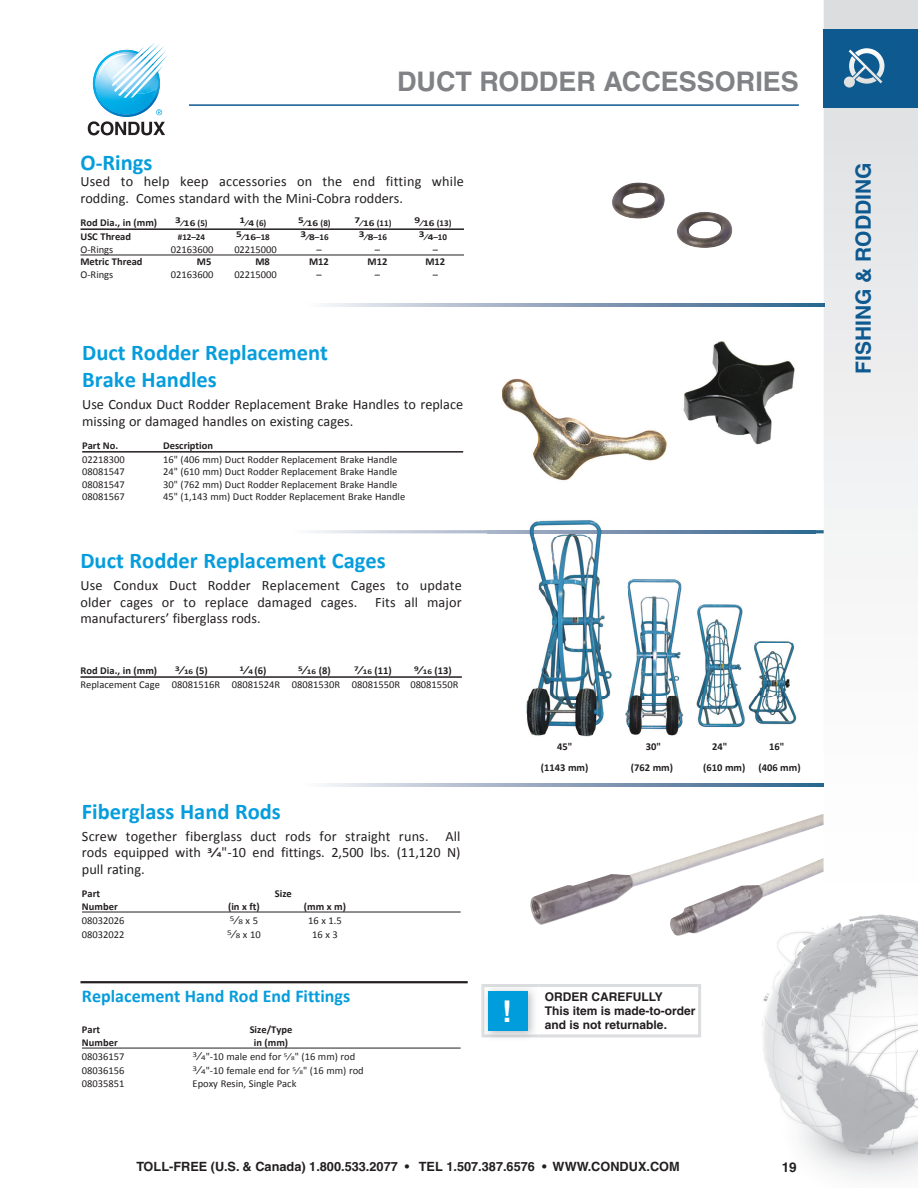
<style>
.page{position:relative;width:918px;height:1188px;background:#fff}
.page>*{position:absolute;margin:0;border:0;box-sizing:border-box;transform-origin:0 0}
.t1{font:700 30px "Helvetica";color:#fff}
.t2{font:700 27px "Helvetica";color:#808285}
.t3{font:700 22.5px/27px "Calibri";color:#069ddc}
.t4{font:700 21px "Helvetica";color:#0e5990}
.t5{font:700 18px "Calibri";color:#069ddc}
.t6{font:14.25px/16.5px "Calibri";color:#231f20}
.t7{font:700 13.5px "Helvetica";color:#231f20}
.t8{font:700 12.75px "Helvetica";color:#231f20}
.t9{font:700 12px/14.4px "Helvetica";color:#231f20}
.t10{font:10.5px/13.6px "Calibri";color:#231f20}
.t11{font:700 10.5px "Calibri";color:#231f20}
.t12{font:700 9px "Calibri";color:#231f20;scale:1.25 1}
.t13{font:700 9px "Calibri";color:#231f20}
.t14{font:700 7.2px "Calibri";color:#231f20;scale:1.25 1}
.t15{font:7.2px "Calibri";color:#231f20;scale:1.25 1}
.s1{font-size:12px}
.s2{font-size:10.5px}
.s3{font-size:7.2px}
.s4{font-weight:700;font-size:12px}
.s5{font-weight:700;font-size:7.2px}
.s6{font-weight:700}
.s7{font-weight:700;font-size:7.35px}
.s8{font-size:5.7px}
</style>
<div class="page">
<img style="left:762px;top:920px;width:103px;height:258px">
<img style="left:865px;top:920px;width:53px;height:260px">
<svg style="left:824px;top:0;width:94px;height:557px"></svg>
<img style="left:849px;top:914px;width:63px;height:6px">
<div style="left:824px;top:29px;width:94px;height:78px;background:#0e5990"></div>
<svg style="left:844px;top:48px;width:40px;height:40px"></svg>
<svg style="left:88px;top:43px;width:79px;height:92px"></svg>
<img style="left:105px;top:54px;width:21px;height:11px">
<img style="left:98px;top:63px;width:7px;height:20px">
<hr style="left:189px;top:104px;width:610px;height:2px;background:#0e5990">
<svg style="left:311px;top:530px;width:513px;height:3px"></svg>
<img style="left:612px;top:182px;width:120px;height:66px">
<img style="left:503px;top:378px;width:164px;height:103px">
<hr style="left:82px;top:451px;width:381px;height:2px;background:#231f20">
<svg style="left:324px;top:303px;width:500px;height:4px;background:#8da3bc"></svg>
<hr style="left:80px;top:228px;width:384px;height:2px;background:#231f20">
<hr style="left:80px;top:255px;width:384px;height:1px;background:#231f20">
<img style="left:683px;top:342px;width:112px;height:103px">
<hr style="left:80px;top:981px;width:388px;height:2px;background:#231f20">
<hr style="left:82px;top:912px;width:379px;height:1px;background:#231f20">
<hr style="left:82px;top:1048px;width:379px;height:1px;background:#231f20">
<img style="left:530px;top:814px;width:294px;height:122px">
<img style="left:487px;top:520px;width:328px;height:217px">
<img style="left:487px;top:530px;width:328px;height:3px">
<svg style="left:481px;top:984px;width:220px;height:53px"></svg>
<img style="left:482px;top:985px;width:56px;height:52px">
<svg style="left:323px;top:784px;width:501px;height:3px;background:#8da3bc"></svg>
<hr style="left:80px;top:676px;width:382px;height:2px;background:#231f20">
<h2 class="t2" style="left:397px;top:65px;width:403px">DUCT RODDER ACCESSORIES</h2>
<h3 class="t3" style="left:80px;top:149px;width:74px">O-Rings</h3>
<h3 class="t6" style="left:80px;top:173px;width:385px">Used to help keep accessories on the end fitting while rodding. Comes standard with the Mini-Cobra rodders.</h3>
<p class="t11" style="left:80px;top:216px;width:78px">Rod Dia., in (mm)</p>
<p class="t12" style="left:175px;top:218px;width:28px">3⁄16 (5)</p>
<p class="t12" style="left:240px;top:218px;width:23px">1⁄4 (6)</p>
<p class="t12" style="left:298px;top:218px;width:28px">5⁄16 (8)</p>
<p class="t12" style="left:355px;top:218px;width:31px">7⁄16 (11)</p>
<p class="t12" style="left:414px;top:218px;width:31px">9⁄16 (13)</p>
<p class="t11" style="left:80px;top:230px;width:52px">USC Thread</p>
<p class="t13" style="left:178px;top:231px;width:29px">#12–24</p>
<p class="t12" style="left:236px;top:231px;width:28px">5⁄16–18</p>
<p class="t12" style="left:300px;top:231px;width:24px">3⁄8–16</p>
<p class="t12" style="left:359px;top:231px;width:24px">3⁄8–16</p>
<p class="t12" style="left:419px;top:231px;width:24px">3⁄4–10</p>
<p class="t10" style="left:80px;top:242px;width:34px">O-Rings</p>
<p class="t10" style="left:171px;top:242px;width:44px">02163600</p>
<p class="t10" style="left:234px;top:242px;width:44px">02215000</p>
<p class="t10" style="left:317px;top:242px;width:7px">–</p>
<p class="t10" style="left:375px;top:242px;width:7px">–</p>
<p class="t10" style="left:433px;top:242px;width:7px">–</p>
<p class="t11" style="left:80px;top:255px;width:64px">Metric Thread</p>
<p class="t11" style="left:197px;top:255px;width:16px">M5</p>
<p class="t11" style="left:255px;top:255px;width:16px">M8</p>
<p class="t11" style="left:309px;top:255px;width:21px">M12</p>
<p class="t11" style="left:368px;top:255px;width:21px">M12</p>
<p class="t11" style="left:425px;top:255px;width:21px">M12</p>
<p class="t10" style="left:80px;top:267px;width:34px">O-Rings</p>
<p class="t10" style="left:171px;top:267px;width:44px">02163600</p>
<p class="t10" style="left:234px;top:267px;width:44px">02215000</p>
<p class="t10" style="left:317px;top:267px;width:7px">–</p>
<p class="t10" style="left:375px;top:267px;width:7px">–</p>
<p class="t10" style="left:433px;top:267px;width:7px">–</p>
<h3 class="t3" style="left:82px;top:339px;width:247px">Duct Rodder Replacement<br>Brake Handles</h3>
<h3 class="t6" style="left:82px;top:396px;width:383px">Use Condux Duct Rodder Replacement Brake Handles to replace missing or damaged handles on existing cages.</h3>
<p class="t11" style="left:82px;top:439px;width:38px">Part No.</p>
<p class="t11" style="left:163px;top:439px;width:51px">Description</p>
<p class="t10" style="left:82px;top:452px;width:44px">02218300</p>
<p class="t10" style="left:163px;top:452px;width:236px">16" (406 mm) Duct Rodder Replacement Brake Handle</p>
<p class="t10" style="left:82px;top:465px;width:44px">08081547</p>
<p class="t10" style="left:163px;top:465px;width:236px">24" (610 mm) Duct Rodder Replacement Brake Handle</p>
<p class="t10" style="left:82px;top:478px;width:44px">08081547</p>
<p class="t10" style="left:163px;top:478px;width:236px">30" (762 mm) Duct Rodder Replacement Brake Handle</p>
<p class="t10" style="left:82px;top:490px;width:44px">08081567</p>
<p class="t10" style="left:163px;top:490px;width:244px">45" (1,143 mm) Duct Rodder Replacement Brake Handle</p>
<h3 class="t3" style="left:80px;top:547px;width:307px">Duct Rodder Replacement Cages</h3>
<h3 class="t6" style="left:80px;top:577px;width:383px;text-align:justify">Use Condux Duct Rodder Replacement Cages to update older cages or to replace damaged cages. Fits all major manufacturers’ fiberglass rods.</h3>
<p class="t11" style="left:80px;top:664px;width:78px">Rod Dia., in (mm)</p>
<p class="t14" style="left:175px;top:667px;width:27px">3<span class="s1">⁄</span>16 <span class="s2">(5)</span></p>
<p class="t11" style="left:240px;top:664px;width:28px"><sup>1</sup><span class="s1">⁄</span><span class="s3">4</span> (6)</p>
<p class="t14" style="left:298px;top:667px;width:27px">5<span class="s1">⁄</span>16 <span class="s2">(8)</span></p>
<p class="t11" style="left:354px;top:664px;width:39px"><sup>7</sup><span class="s1">⁄</span><span class="s3">16</span> (11)</p>
<p class="t10" style="left:80px;top:664px;width:380px;text-indent:334px"><sup>9</sup><span class="s4">⁄</span><span class="s5">16</span> <span class="s6">(13)<br></span>Replacement Cage 08081516R 08081524R 08081530R 08081550R 08081550R</p>
<h3 class="t3" style="left:82px;top:798px;width:200px">Fiberglass Hand Rods</h3>
<h3 class="t6" style="left:82px;top:828px;width:380px;text-align:justify">Screw together fiberglass duct rods for straight runs. All rods equipped with <sup>3</sup><span class="s6">⁄</span><span class="s7">4</span>"-10 end fittings. 2,500 lbs. (11,120 N) pull rating.</h3>
<p class="t11" style="left:82px;top:887px;width:20px">Part</p>
<p class="t11" style="left:275px;top:887px;width:18px">Size</p>
<p class="t11" style="left:82px;top:899px;width:37px">Number</p>
<p class="t11" style="left:228px;top:899px;width:33px">(in x ft)</p>
<p class="t11" style="left:304px;top:899px;width:44px">(mm x m)</p>
<p class="t10" style="left:82px;top:914px;width:44px">08032026</p>
<p class="t15" style="left:230px;top:915px;width:24px">5<span class="s1">⁄</span>8 <span class="s2">x 5</span></p>
<p class="t10" style="left:308px;top:914px;width:35px">16 x 1.5</p>
<p class="t10" style="left:82px;top:928px;width:44px">08032022</p>
<p class="t10" style="left:227px;top:928px;width:35px"><sup>5</sup><span class="s1">⁄</span><span class="s3">8</span> x 10</p>
<p class="t10" style="left:312px;top:928px;width:27px">16 x 3</p>
<h3 class="t5" style="left:82px;top:985px;width:270px">Replacement Hand Rod End Fittings</h3>
<p class="t11" style="left:82px;top:1023px;width:20px">Part</p>
<p class="t11" style="left:250px;top:1023px;width:44px">Size/Type</p>
<p class="t11" style="left:82px;top:1035px;width:37px">Number</p>
<p class="t11" style="left:254px;top:1035px;width:36px">in (mm)</p>
<p class="t10" style="left:82px;top:1050px;width:44px">08036157</p>
<p class="t10" style="left:193px;top:1050px;width:164px"><sup>3</sup><span class="s1">⁄</span><span class="s3">4</span>"-10 male end for <sup>5</sup>⁄<span class="s8">8</span>" (16 mm) rod</p>
<p class="t10" style="left:82px;top:1064px;width:44px">08036156</p>
<p class="t10" style="left:193px;top:1064px;width:173px"><sup>3</sup><span class="s1">⁄</span><span class="s3">4</span>"-10 female end for <sup>5</sup>⁄<span class="s8">8</span>" (16 mm) rod</p>
<p class="t10" style="left:82px;top:1077px;width:44px">08035851</p>
<p class="t10" style="left:193px;top:1077px;width:105px">Epoxy Resin, Single Pack</p>
<p class="t11" style="left:557px;top:740px;width:17px">45"</p>
<p class="t11" style="left:646px;top:740px;width:17px">30"</p>
<p class="t11" style="left:712px;top:740px;width:17px">24"</p>
<p class="t11" style="left:769px;top:740px;width:17px">16"</p>
<p class="t11" style="left:541px;top:761px;width:49px">(1143 mm)</p>
<p class="t11" style="left:631px;top:761px;width:44px">(762 mm)</p>
<p class="t11" style="left:703px;top:761px;width:99px">(610 mm) (406 mm)</p>
<h1 class="t1" style="left:502px;top:993px;width:11px">!</h1>
<p class="t9" style="left:545px;top:989px;width:152px">ORDER CAREFULLY<br>This item is made-to-order and is not returnable.</p>
<p class="t8" style="left:136px;top:1159px;width:545px">TOLL-FREE (U.S. &amp; Canada) 1.800.533.2077 • TEL 1.507.387.6576 • WWW.CONDUX.COM</p>
<p class="t7" style="left:782px;top:1159px;width:17px">19</p>
<h3 class="t4" style="left:851px;top:374px;width:212px;rotate:-90deg">FISHING &amp; RODDING</h3>
</div>
